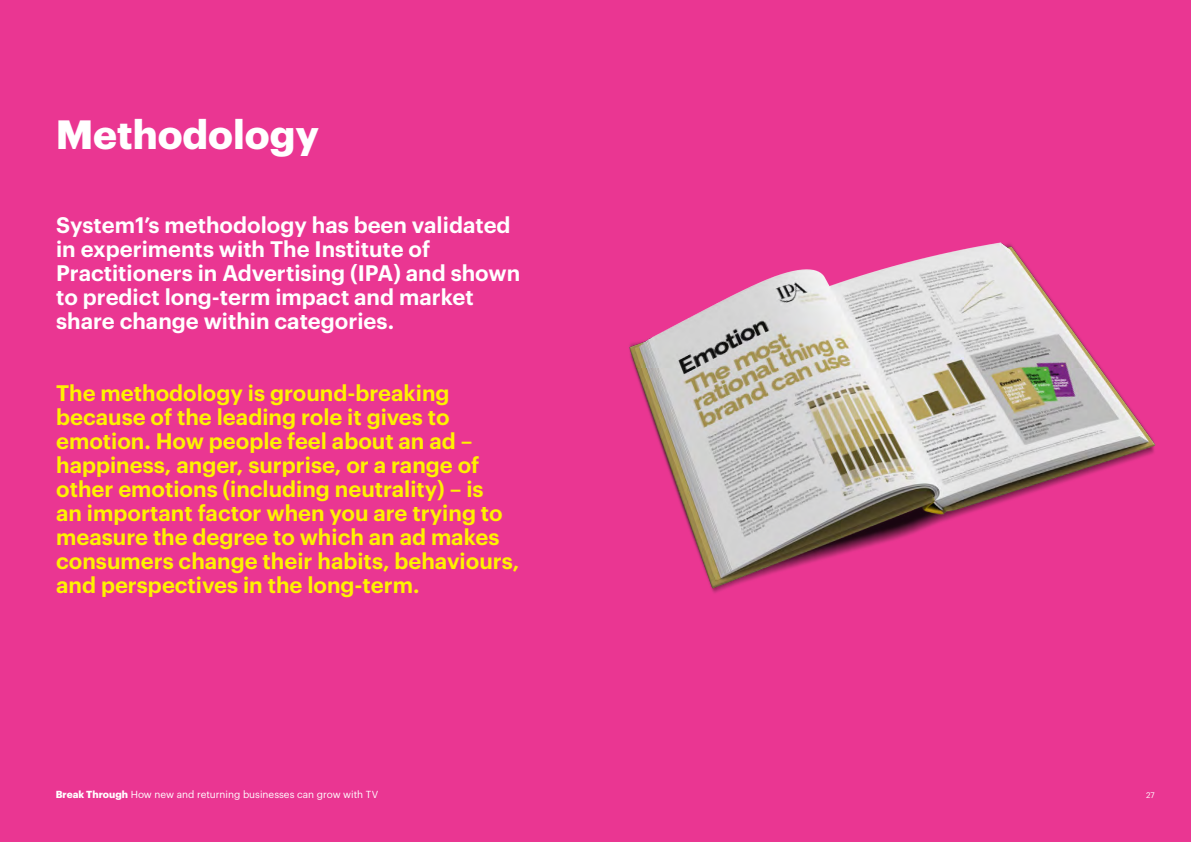
<style>
.page{position:relative;width:1191px;height:842px;background:#ea3692}
.page>*{position:absolute;margin:0;border:0;box-sizing:border-box;transform-origin:0 0}
.t1{font:700 40px "Graphik";color:#fff}
.t2{font:600 22px/24px "Graphik";color:#fff200}
.t3{font:600 22px/24px "Graphik";color:#fff}
.t4{font:10px "Graphik";color:#fff}
.t5{font:8px "Graphik";color:#fff}
.s1{font-weight:700}
</style>
<div class="page">
<img style="left:629px;top:242px;width:527px;height:351px">
<h1 class="t1" style="left:56px;top:104px;width:265px">Methodology</h1>
<p class="t3" style="left:56px;top:211px;width:465px">System1’s methodology has been validated in experiments with The Institute of Practitioners in Advertising (IPA) and shown to predict long-term impact and market share change within categories.</p>
<p class="t2" style="left:56px;top:379px;width:465px">The methodology is ground-breaking because of the leading role it gives to emotion. How people feel about an ad – happiness, anger, surprise, or a range of other emotions (including neutrality) – is<br>an important factor when you are trying to measure the degree to which an ad makes consumers change their habits, behaviours, and perspectives in the long-term.</p>
<p class="t4" style="left:56px;top:787px;width:324px"><span class="s1">Break Through</span> How new and returning businesses can grow with TV</p>
<p class="t5" style="left:1146px;top:789px;width:10px">27</p>
</div>
